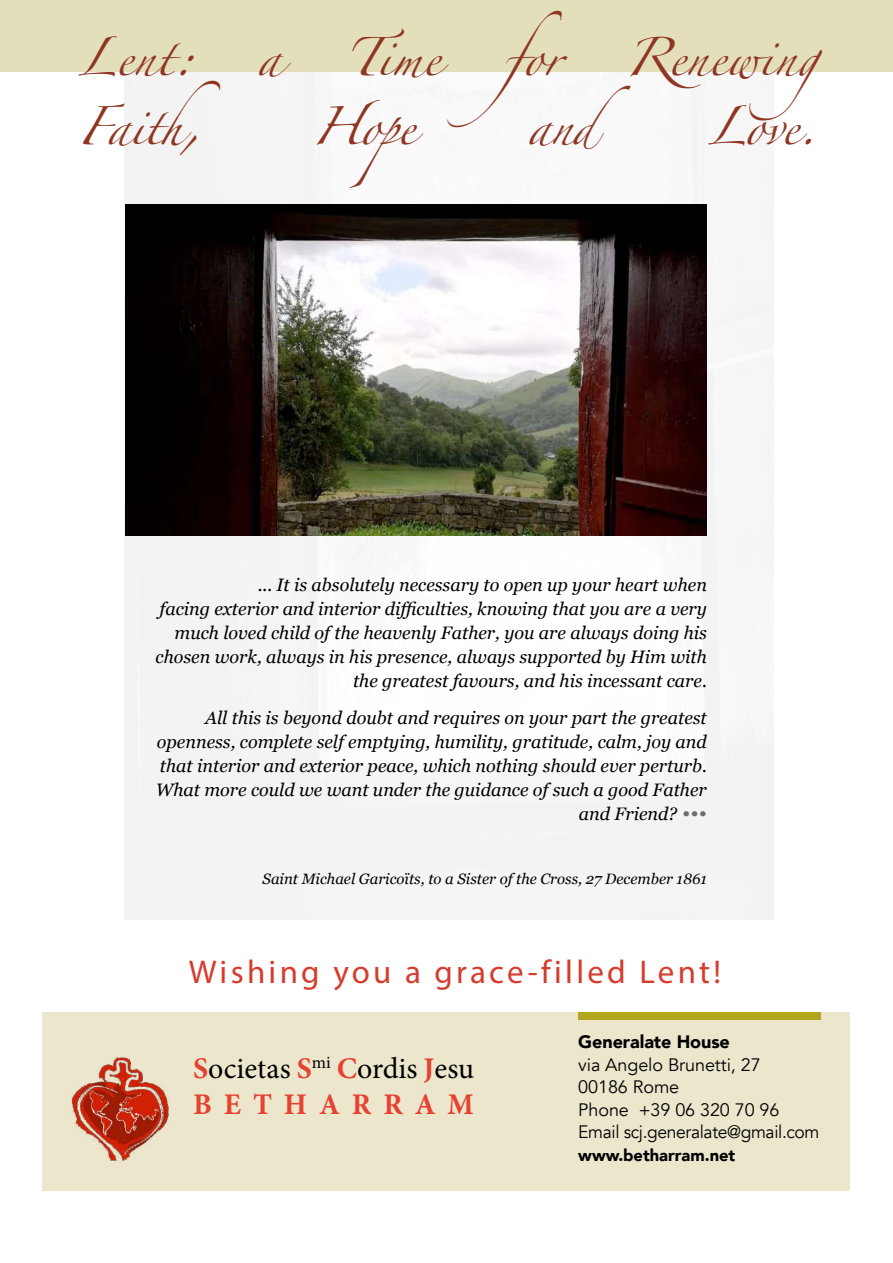
<style>
.page{position:relative;width:893px;height:1263px;background:#fff}
.page>*{position:absolute;margin:0;border:0;box-sizing:border-box;transform-origin:0 0}
.t1{font:34.5px "Zapfino";color:#8f3622}
.t2{font:33px "Myriad Pro";letter-spacing:.1em;color:#d63c2d}
.t3{font:30px/36px "Minion Pro";color:#000}
.t4{font:italic 18px/24px "Georgia";color:#000;text-align:right}
.t5{font:18px/22.5px "Avenir";letter-spacing:-.005em;color:#000}
.t6{font:900 18px "Avenir";letter-spacing:-.005em;color:#000}
.t7{font:900 16.5px "Avenir";color:#000}
.t8{font:italic 15px "Georgia";color:#000}
.s1{font-size:21px;color:#6d6e71}
.s2{font-weight:700;color:#e64131}
</style>
<div class="page">
<div style="left:43px;top:1012px;width:807px;height:179px;background:#ebe6cc"></div>
<img style="left:71px;top:1057px;width:97px;height:104px">
<div style="left:578px;top:1012px;width:243px;height:7px;background:#b0a51d"></div>
<div style="left:0;top:0;width:893px;height:72px;background:#e4dfbb"></div>
<img style="left:125px;top:204px;width:582px;height:332px">
<h1 class="t1" style="left:78px;top:43px;width:117px">Lent:</h1>
<h1 class="t1" style="left:78px;top:112px;width:144px">Faith,</h1>
<h1 class="t1" style="left:257px;top:43px;width:26px">a</h1>
<h1 class="t1" style="left:504px;top:43px;width:367px">fo r Renewing</h1>
<h1 class="t1" style="left:345px;top:43px;width:97px">Time</h1>
<h1 class="t1" style="left:528px;top:112px;width:105px">and</h1>
<h1 class="t1" style="left:312px;top:112px;width:130px">Hope</h1>
<h1 class="t1" style="left:708px;top:112px;width:112px">Love.</h1>
<p class="t4" style="left:156px;top:572px;width:553px">... It is absolutely necessary to open up your heart when<br>facing exterior and interior difficulties, knowing that you are a very much loved child of the heavenly Father, you are always doing his chosen work, always in his presence, always supported by Him with the greatest favours, and his incessant care.</p>
<p class="t4" style="left:156px;top:705px;width:553px">All this is beyond doubt and requires on your part the greatest openness, complete self emptying, humility, gratitude, calm, joy and that interior and exterior peace, which nothing should ever perturb.<br>What more could we want under the guidance of such a good Father and Friend? <span class="s1">•••</span></p>
<p class="t8" style="left:263px;top:867px;width:446px">Saint Michael Garicoïts, to a Sister of the Cross, 27 December 1861</p>
<h2 class="t2" style="left:189px;top:951px;width:534px">Wishing you a grace-filled Lent!</h2>
<h3 class="t3" style="left:193px;top:1050px;width:283px"><span class="s2">S</span>ocietas <span class="s2">S</span><sup>mi</sup> <span class="s2">C</span>ordis <span class="s2">J</span>esu<br><span class="s2">B E T H A R R A M</span></h3>
<p class="t6" style="left:578px;top:1027px;width:153px">Generalate House</p>
<p class="t5" style="left:578px;top:1054px;width:243px">via Angelo Brunetti, 27<br>00186 Rome<br>Phone +39 06 320 70 96<br>Email scj.generalate@gmail.com</p>
<p class="t7" style="left:578px;top:1141px;width:158px">www.betharram.net</p>
</div>
